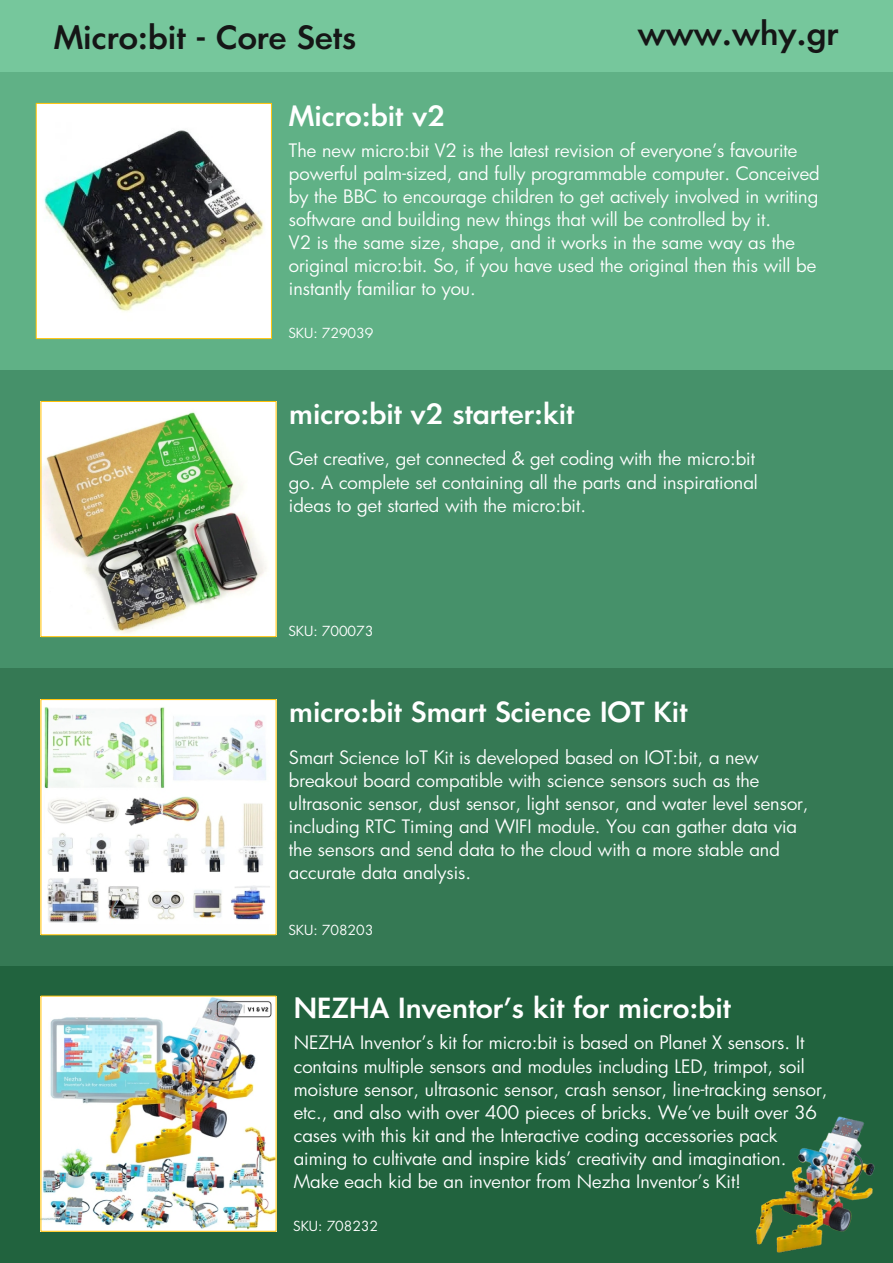
<style>
.page{position:relative;width:893px;height:1263px;background:#fff}
.page>*{position:absolute;margin:0;border:0;box-sizing:border-box;transform-origin:0 0}
.t1{font:500 31.2px "PF Futura Neu";color:#151616}
.t2{font:500 27px "PF Futura Neu";color:#fff}
.t3{font:18px/23.1px "PF Futura Neu";color:#fff}
.t4{font:13.5px "PF Futura Neu";color:#fff}
</style>
<div class="page">
<div style="left:0;top:72px;width:893px;height:298px;background:#60b186"></div>
<div style="left:0;top:370px;width:893px;height:298px;background:#46916a"></div>
<div style="left:0;top:668px;width:893px;height:298px;background:#357954"></div>
<div style="left:0;top:966px;width:893px;height:297px;background:#21633e"></div>
<div style="left:0;top:0;width:893px;height:72px;background:#76c79c"></div>
<img style="left:38px;top:105px;width:232px;height:232px">
<div style="left:36px;top:103px;width:236px;height:236px;border:1px solid #ffc100"></div>
<img style="left:42px;top:403px;width:233px;height:232px">
<div style="left:40px;top:401px;width:237px;height:236px;border:1px solid #ffc100"></div>
<img style="left:42px;top:701px;width:233px;height:232px">
<img style="left:42px;top:998px;width:233px;height:232px">
<img style="left:755px;top:1116px;width:120px;height:137px">
<h1 class="t1" style="left:54px;top:24px;width:304px">Micro:bit - Core Sets</h1>
<h1 class="t1" style="left:638px;top:20px;width:202px">www.why.gr</h1>
<h2 class="t2" style="left:289px;top:104px;width:158px">Micro:bit v2</h2>
<p class="t3" style="left:289px;top:140px;width:532px">The new micro:bit V2 is the latest revision of everyone’s favourite powerful palm-sized, and fully programmable computer. Conceived by the BBC to encourage children to get actively involved in writing software and building new things that will be controlled by it.<br>V2 is the same size, shape, and it works in the same way as the original micro:bit. So, if you have used the original then this will be instantly familiar to you.</p>
<p class="t4" style="left:288px;top:327px;width:86px">SKU: 729039</p>
<h2 class="t2" style="left:289px;top:402px;width:287px">micro:bit v2 starter:kit</h2>
<p class="t3" style="left:289px;top:448px;width:470px">Get creative, get connected &amp; get coding with the micro:bit go. A complete set containing all the parts and inspirational ideas to get started with the micro:bit.</p>
<p class="t4" style="left:288px;top:626px;width:86px">SKU: 700073</p>
<h2 class="t2" style="left:289px;top:700px;width:400px">micro:bit Smart Science IOT Kit</h2>
<p class="t3" style="left:289px;top:746px;width:521px">Smart Science IoT Kit is developed based on IOT:bit, a new breakout board compatible with science sensors such as the ultrasonic sensor, dust sensor, light sensor, and water level sensor, including RTC Timing and WIFI module. You can gather data via the sensors and send data to the cloud with a more stable and accurate data analysis.</p>
<p class="t4" style="left:288px;top:924px;width:86px">SKU: 708203</p>
<h2 class="t2" style="left:294px;top:996px;width:439px">NEZHA Inventor’s kit for micro:bit</h2>
<p class="t3" style="left:294px;top:1032px;width:535px">NEZHA Inventor’s kit for micro:bit is based on Planet X sensors. It contains multiple sensors and modules including LED, trimpot, soil moisture sensor, ultrasonic sensor, crash sensor, line-tracking sensor, etc., and also with over 400 pieces of bricks. We’ve built over 36 cases with this kit and the Interactive coding accessories pack aiming to cultivate and inspire kids’ creativity and imagination.<br>Make each kid be an inventor from Nezha Inventor’s Kit!</p>
<p class="t4" style="left:293px;top:1220px;width:86px">SKU: 708232</p>
</div>
